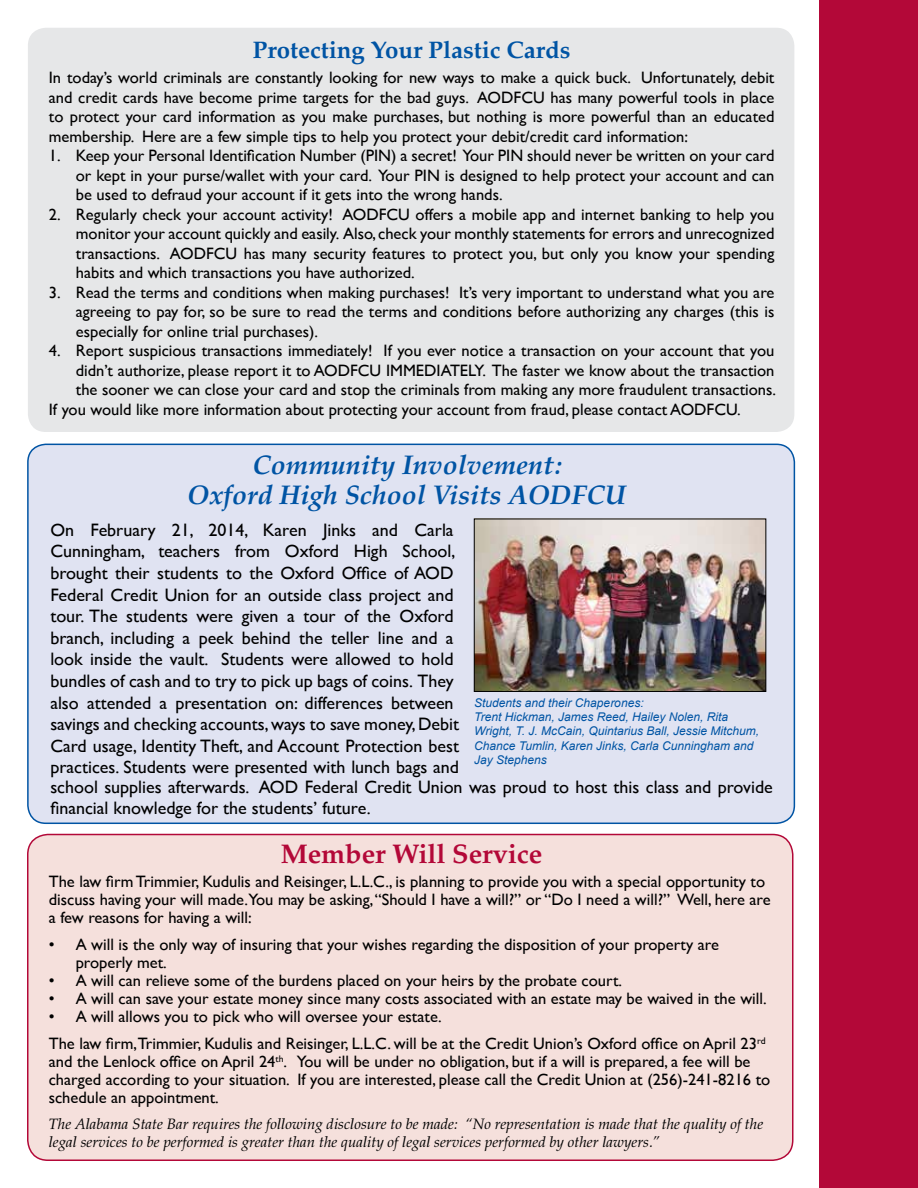
<style>
.page{position:relative;width:918px;height:1188px;background:#fff}
.page>*{position:absolute;margin:0;border:0;box-sizing:border-box;transform-origin:0 0}
.t1{font:italic 700 27px/30px "Palatino";color:#0054a4;text-align:center}
.t2{font:700 27px "Palatino";color:#b30838}
.t3{font:700 24px "Palatino";color:#0054a4}
.t4{font:18px/21.6px "Gill Sans";color:#000}
.t5{font:16.5px/19.5px "Gill Sans";color:#000}
.t6{font:italic 15px/18px "Palatino";color:#000}
.t7{font:italic 12px/14.4px "Arial";color:#0054a4}
</style>
<div class="page">
<div style="left:28px;top:444px;width:766px;height:379px;background:#e0e3f2;border-radius:18px"></div>
<div style="left:27px;top:444px;width:768px;height:380px;border:2px solid #0054a4;border-radius:18px"></div>
<div style="left:28px;top:28px;width:766px;height:404px;background:#e6e7e8;border-radius:18px"></div>
<div style="left:820px;top:0;width:98px;height:1188px;background:#b30838"></div>
<img style="left:476px;top:521px;width:288px;height:169px">
<div style="left:474px;top:519px;width:292px;height:173px;border:1px solid #000"></div>
<div style="left:28px;top:835px;width:765px;height:325px;background:#f5e0dc;border-radius:20px"></div>
<div style="left:27px;top:834px;width:767px;height:327px;border:2px solid #b30838;border-radius:20px"></div>
<h2 class="t3" style="left:253px;top:35px;width:319px">Protecting Your Plastic Cards</h2>
<p class="t5" style="left:49px;top:68px;width:727px;text-align:justify">In today’s world criminals are constantly looking for new ways to make a quick buck. Unfortunately, debit and credit cards have become prime targets for the bad guys. AODFCU has many powerful tools in place to protect your card information as you make purchases, but nothing is more powerful than an educated membership. Here are a few simple tips to help you protect your debit/credit card information:</p>
<p class="t5" style="left:76px;top:146px;width:700px;text-align:justify;text-indent:-27px">1. Keep your Personal Identification Number (PIN) a secret! Your PIN should never be written on your card or kept in your purse/wallet with your card. Your PIN is designed to help protect your account and can be used to defraud your account if it gets into the wrong hands.</p>
<p class="t5" style="left:76px;top:204px;width:700px;text-align:justify;text-indent:-27px">2. Regularly check your account activity! AODFCU offers a mobile app and internet banking to help you monitor your account quickly and easily. Also, check your monthly statements for errors and unrecognized transactions. AODFCU has many security features to protect you, but only you know your spending habits and which transactions you have authorized.</p>
<p class="t5" style="left:76px;top:282px;width:700px;text-align:justify;text-indent:-27px">3. Read the terms and conditions when making purchases! It’s very important to understand what you are agreeing to pay for, so be sure to read the terms and conditions before authorizing any charges (this is especially for online trial purchases).</p>
<p class="t5" style="left:49px;top:341px;width:727px">4. Report suspicious transactions immediately! If you ever notice a transaction on your account that you</p>
<p class="t5" style="left:76px;top:360px;width:700px">didn’t authorize, please report it to AODFCU IMMEDIATELY. The faster we know about the transaction</p>
<p class="t5" style="left:76px;top:380px;width:702px">the sooner we can close your card and stop the criminals from making any more fraudulent transactions.</p>
<p class="t5" style="left:49px;top:399px;width:694px">If you would like more information about protecting your account from fraud, please contact AODFCU.</p>
<h1 class="t1" style="left:187px;top:450px;width:440px">Community Involvement:<br>Oxford High School Visits AODFCU</h1>
<p class="t4" style="left:50px;top:519px;width:410px">On February 21, 2014, Karen Jinks and Carla Cunningham, teachers from Oxford High School, brought their students to the Oxford Office of AOD Federal Credit Union for an outside class project and tour. The students were given a tour of the Oxford branch, including a peek behind the teller line and a look inside the vault. Students were allowed to hold bundles of cash and to try to pick up bags of coins. They also attended a presentation on: differences between savings and checking accounts, ways to save money, Debit Card usage, Identity Theft, and Account Protection best practices. Students were presented with lunch bags and</p>
<p class="t4" style="left:50px;top:776px;width:724px">school supplies afterwards. AOD Federal Credit Union was proud to host this class and provide financial knowledge for the students’ future.</p>
<p class="t7" style="left:474px;top:695px;width:286px">Students and their Chaperones:<br>Trent Hickman, James Reed, Hailey Nolen, Rita Wright, T. J. McCain, Quintarius Ball, Jessie Mitchum, Chance Tumlin, Karen Jinks, Carla Cunningham and Jay Stephens</p>
<h1 class="t2" style="left:281px;top:837px;width:263px">Member Will Service</h1>
<p class="t5" style="left:49px;top:873px;width:723px;line-height:18px">The law firm Trimmier, Kudulis and Reisinger, L.L.C., is planning to provide you with a special opportunity to discuss having your will made.You may be asking, “Should I have a will?” or “Do I need a will?” Well, here are a few reasons for having a will:</p>
<p class="t5" style="left:76px;top:936px;width:645px;line-height:18px;text-indent:-27px">• A will is the only way of insuring that your wishes regarding the disposition of your property are properly met.</p>
<p class="t5" style="left:49px;top:971px;width:575px">• A will can relieve some of the burdens placed on your heirs by the probate court.</p>
<p class="t5" style="left:49px;top:989px;width:719px">• A will can save your estate money since many costs associated with an estate may be waived in the will.</p>
<p class="t5" style="left:49px;top:1003px;width:718px;line-height:27px">• A will allows you to pick who will oversee your estate.<br>The law firm,Trimmier, Kudulis and Reisinger, L.L.C. will be at the Credit Union’s Oxford office on April 23<sup>rd</sup></p>
<p class="t5" style="left:49px;top:1053px;width:723px;line-height:18px">and the Lenlock office on April 24<sup>th</sup>. You will be under no obligation, but if a will is prepared, a fee will be charged according to your situation. If you are interested, please call the Credit Union at (256)-241-8216 to schedule an appointment.</p>
<p class="t6" style="left:49px;top:1115px;width:716px">The Alabama State Bar requires the following disclosure to be made: “No representation is made that the quality of the legal services to be performed is greater than the quality of legal services performed by other lawyers.”</p>
</div>
